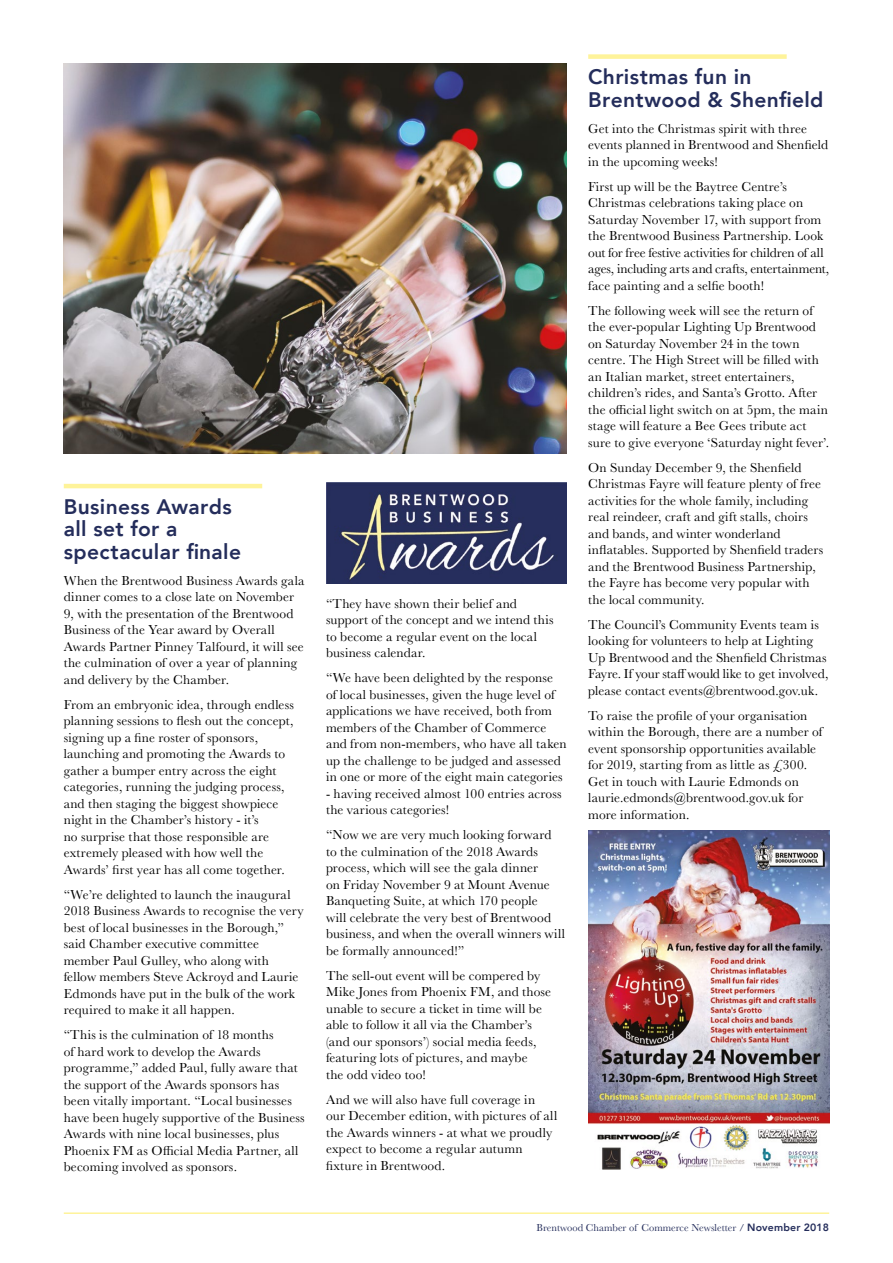
<style>
.page{position:relative;width:893px;height:1263px;background:#fff}
.page>*{position:absolute;margin:0;border:0;box-sizing:border-box;transform-origin:0 0}
.t1{font:800 21px/22.5px "Avenir";letter-spacing:.015em;color:#242d5b}
.t2{font:13.5px/16.5px "Baskerville";letter-spacing:.01em;color:#000}
.t3{font:10.5px "Baskerville";letter-spacing:.005em;color:#242d5b}
.s1{font-family:"Avenir";font-weight:800}
</style>
<div class="page">
<hr style="left:64px;top:1212px;width:765px;height:2px;background:#fef39a">
<hr style="left:0;top:497px;width:1px;height:182px;background:#242d5b">
<hr style="left:64px;top:484px;width:198px;height:4px;background:#fef39a">
<div style="left:588px;top:54px;width:199px;height:5px;background:#fef39a"></div>
<img style="left:326px;top:483px;width:241px;height:100px">
<img style="left:588px;top:831px;width:241px;height:339px">
<img style="left:64px;top:64px;width:503px;height:390px">
<h1 class="t1" style="left:64px;top:495px;width:179px">Business Awards all set for a spectacular finale</h1>
<p class="t2" style="left:64px;top:572px;width:242px">When the Brentwood Business Awards gala dinner comes to a close late on November 9, with the presentation of the Brentwood Business of the Year award by Overall Awards Partner Pinney Talfourd, it will see the culmination of over a year of planning and delivery by the Chamber.</p>
<p class="t2" style="left:64px;top:696px;width:232px">From an embryonic idea, through endless planning sessions to flesh out the concept, signing up a fine roster of sponsors, launching and promoting the Awards to gather a bumper entry across the eight categories, running the judging process, and then staging the biggest showpiece night in the Chamber’s history - it’s<br>no surprise that those responsible are extremely pleased with how well the Awards’ first year has all come together.</p>
<p class="t2" style="left:64px;top:886px;width:241px">“We’re delighted to launch the inaugural 2018 Business Awards to recognise the very best of local businesses in the Borough,” said Chamber executive committee member Paul Gulley, who along with fellow members Steve Ackroyd and Laurie Edmonds have put in the bulk of the work required to make it all happen.</p>
<p class="t2" style="left:64px;top:1027px;width:242px">“This is the culmination of 18 months<br>of hard work to develop the Awards programme,” added Paul, fully aware that the support of the Awards sponsors has been vitally important. “Local businesses have been hugely supportive of the Business Awards with nine local businesses, plus Phoenix FM as Official Media Partner, all becoming involved as sponsors.</p>
<p class="t2" style="left:326px;top:595px;width:229px">“They have shown their belief and support of the concept and we intend this to become a regular event on the local business calendar.</p>
<p class="t2" style="left:326px;top:670px;width:242px">“We have been delighted by the response of local businesses, given the huge level of applications we have received, both from members of the Chamber of Commerce and from non-members, who have all taken up the challenge to be judged and assessed in one or more of the eight main categories</p>
<p class="t2" style="left:326px;top:785px;width:237px">- having received almost 100 entries across the various categories!</p>
<p class="t2" style="left:326px;top:827px;width:241px">“Now we are very much looking forward to the culmination of the 2018 Awards process, which will see the gala dinner<br>on Friday November 9 at Mount Avenue Banqueting Suite, at which 170 people<br>will celebrate the very best of Brentwood business, and when the overall winners will be formally announced!”</p>
<p class="t2" style="left:326px;top:967px;width:227px">The sell-out event will be compered by Mike Jones from Phoenix FM, and those unable to secure a ticket in time will be able to follow it all via the Chamber’s (and our sponsors’) social media feeds, featuring lots of pictures, and maybe<br>the odd video too!</p>
<p class="t2" style="left:326px;top:1091px;width:233px">And we will also have full coverage in our December edition, with pictures of all the Awards winners - at what we proudly expect to become a regular autumn fixture in Brentwood.</p>
<h1 class="t1" style="left:588px;top:66px;width:237px">Christmas fun in<br>Brentwood &amp; Shenfield</h1>
<p class="t2" style="left:588px;top:120px;width:241px">Get into the Christmas spirit with three events planned in Brentwood and Shenfield in the upcoming weeks!</p>
<p class="t2" style="left:588px;top:178px;width:242px">First up will be the Baytree Centre’s Christmas celebrations taking place on Saturday November 17, with support from the Brentwood Business Partnership. Look out for free festive activities for children of all ages, including arts and crafts, entertainment, face painting and a selfie booth!</p>
<p class="t2" style="left:588px;top:302px;width:242px">The following week will see the return of the ever-popular Lighting Up Brentwood on Saturday November 24 in the town centre. The High Street will be filled with an Italian market, street entertainers, children’s rides, and Santa’s Grotto. After the official light switch on at 5pm, the main stage will feature a Bee Gees tribute act sure to give everyone ‘Saturday night fever’.</p>
<p class="t2" style="left:588px;top:459px;width:237px">On Sunday December 9, the Shenfield Christmas Fayre will feature plenty of free activities for the whole family, including real reindeer, craft and gift stalls, choirs and bands, and winter wonderland inflatables. Supported by Shenfield traders and the Brentwood Business Partnership, the Fayre has become very popular with the local community.</p>
<p class="t2" style="left:588px;top:616px;width:242px">The Council’s Community Events team is looking for volunteers to help at Lighting Up Brentwood and the Shenfield Christmas Fayre. If your staff would like to get involved, please contact events@brentwood.gov.uk.</p>
<p class="t2" style="left:588px;top:707px;width:236px">To raise the profile of your organisation within the Borough, there are a number of event sponsorship opportunities available for 2019, starting from as little as £300.<br>Get in touch with Laurie Edmonds on laurie.edmonds@brentwood.gov.uk for more information.</p>
<p class="t3" style="left:537px;top:1221px;width:294px">Brentwood Chamber of Commerce Newsletter / <span class="s1">November 2018</span></p>
</div>
